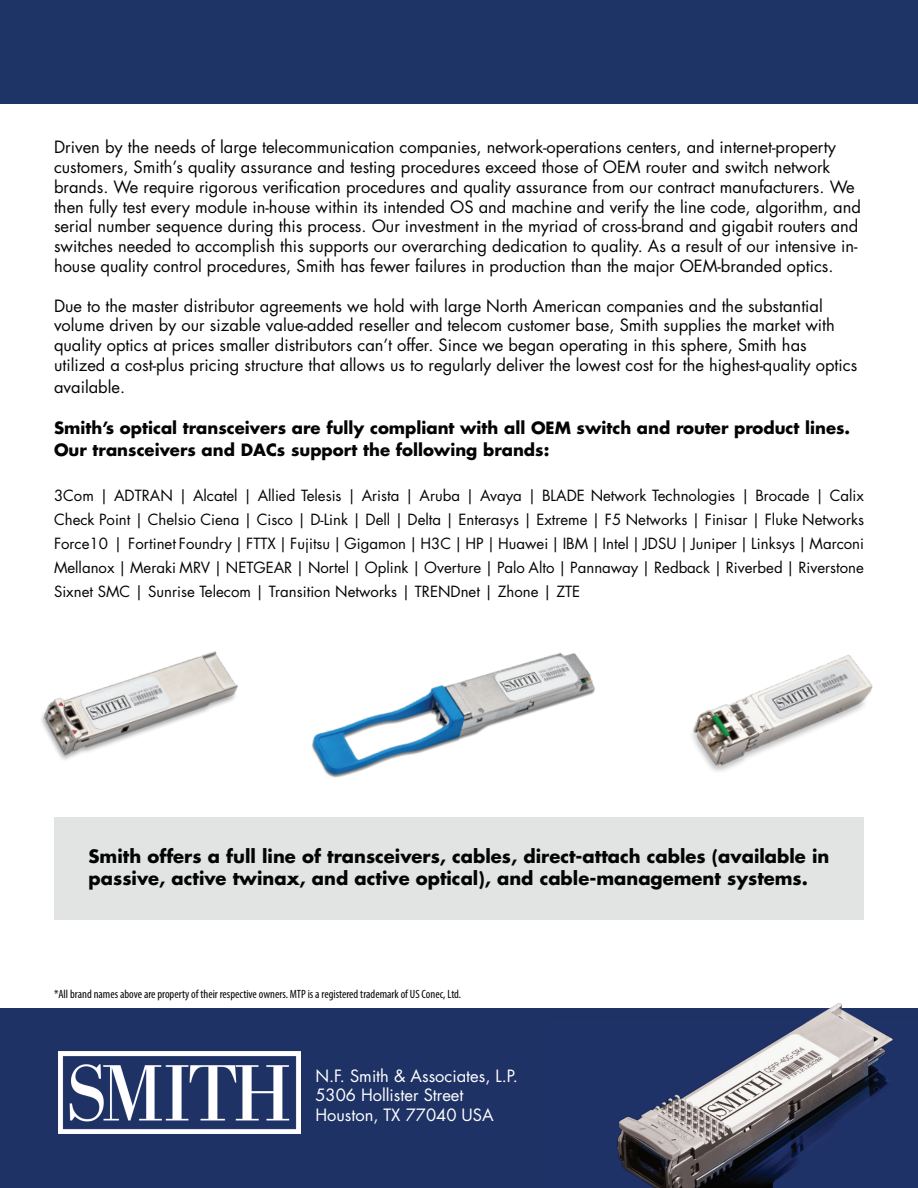
<style>
.page{position:relative;width:918px;height:1188px;background:#fff}
.page>*{position:absolute;margin:0;border:0;box-sizing:border-box;transform-origin:0 0}
.t1{font:700 18px/21.6px "Futura Std";color:#040503}
.t2{font:16.5px/19.8px "Futura Std";color:#040503}
.t3{font:700 16.5px/21.6px "Futura Std";color:#040503}
.t4{font:16.5px/19.8px "Futura Std";color:#fff}
.t5{font:15px/24px "Futura Std";color:#040503;text-align:justify}
.t6{font:condensed 12px "Myriad Pro";color:#040503}
</style>
<div class="page">
<div style="left:0;top:0;width:918px;height:104px;background:#1e3467"></div>
<img style="left:41px;top:651px;width:197px;height:109px">
<img style="left:312px;top:652px;width:283px;height:126px">
<img style="left:692px;top:655px;width:181px;height:117px">
<div style="left:0;top:1009px;width:918px;height:179px;background:#1f3266"></div>
<img style="left:551px;top:1003px;width:367px;height:185px">
<img style="left:58px;top:1051px;width:243px;height:83px">
<div style="left:54px;top:817px;width:810px;height:102px;background:#e2e4e4"></div>
<p class="t2" style="left:54px;top:137px;width:809px">Driven by the needs of large telecommunication companies, network-operations centers, and internet-property customers, Smith’s quality assurance and testing procedures exceed those of OEM router and switch network brands. We require rigorous verification procedures and quality assurance from our contract manufacturers. We then fully test every module in-house within its intended OS and machine and verify the line code, algorithm, and serial number sequence during this process. Our investment in the myriad of cross-brand and gigabit routers and switches needed to accomplish this supports our overarching dedication to quality. As a result of our intensive in&shy;house quality control procedures, Smith has fewer failures in production than the major OEM-branded optics.</p>
<p class="t2" style="left:54px;top:296px;width:805px">Due to the master distributor agreements we hold with large North American companies and the substantial volume driven by our sizable value-added reseller and telecom customer base, Smith supplies the market with quality optics at prices smaller distributors can’t offer. Since we began operating in this sphere, Smith has utilized a cost-plus pricing structure that allows us to regularly deliver the lowest cost for the highest-quality optics</p>
<p class="t2" style="left:54px;top:377px;width:73px">available.</p>
<p class="t3" style="left:54px;top:417px;width:798px">Smith’s optical transceivers are fully compliant with all OEM switch and router product lines.<br>Our transceivers and DACs support the following brands:</p>
<p class="t5" style="left:54px;top:484px;width:812px">3Com | ADTRAN | Alcatel | Allied Telesis | Arista | Aruba | Avaya | BLADE Network Technologies | Brocade | Calix Check Point | Chelsio Ciena | Cisco | D-Link | Dell | Delta | Enterasys | Extreme | F5 Networks | Finisar | Fluke Networks Force10 | Fortinet Foundry | FTTX | Fujitsu | Gigamon | H3C | HP | Huawei | IBM | Intel | JDSU | Juniper | Linksys | Marconi Mellanox | Meraki MRV | NETGEAR | Nortel | Oplink | Overture | Palo Alto | Pannaway | Redback | Riverbed | Riverstone Sixnet SMC | Sunrise Telecom | Transition Networks | TRENDnet | Zhone | ZTE</p>
<p class="t1" style="left:89px;top:845px;width:742px">Smith offers a full line of transceivers, cables, direct-attach cables (available in passive, active twinax, and active optical), and cable-management systems.</p>
<p class="t6" style="left:54px;top:987px;width:409px">*All brand names above are property of their respective owners. MTP is a registered trademark of US Conec, Ltd.</p>
<p class="t4" style="left:315px;top:1066px;width:204px">N.F. Smith &amp; Associates, L.P.<br>5306 Hollister Street<br>Houston, TX 77040 USA</p>
</div>
